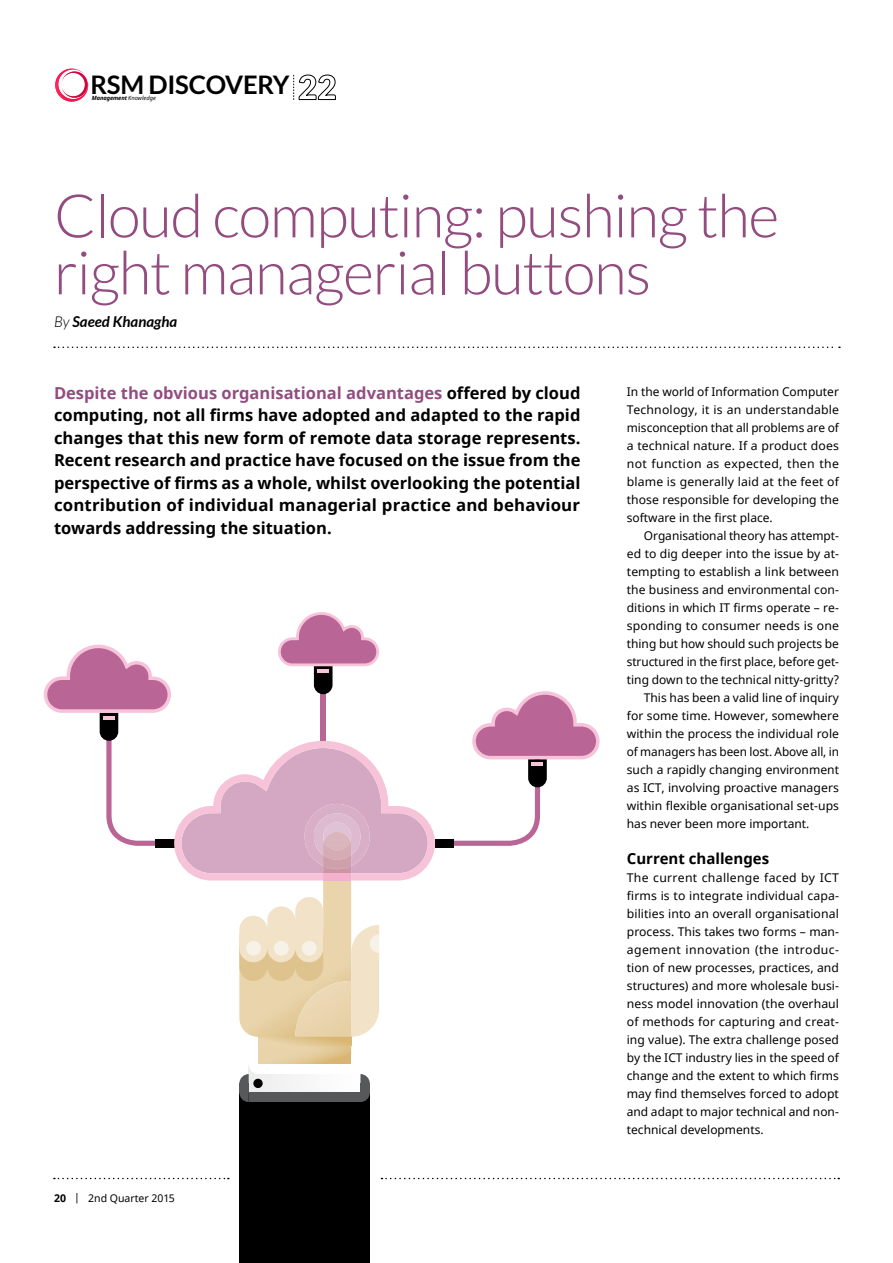
<style>
.page{position:relative;width:893px;height:1263px;background:#fff}
.page>*{position:absolute;margin:0;border:0;box-sizing:border-box;transform-origin:0 0}
.t1{font:300 60px/57px "Lato";letter-spacing:-.02em;color:#934c80}
.t2{font:700 25.65px "Lato";letter-spacing:-.01em;color:#000}
.t3{font:700 16.5px/22.5px "Noto Sans";color:#000;text-align:justify}
.t4{font:700 15px "Noto Sans";color:#000}
.t5{font:italic 700 15px "Lato";color:#000}
.t6{font:12px/18px "Noto Sans";color:#000;text-align:justify}
.t7{font:10.5px "Noto Sans";color:#000}
.t8{font:italic 700 5.7px "Noto Sans";letter-spacing:-.02em;color:#000}
.s1{font-weight:400}
.s2{font-weight:300}
.s3{color:#934c80}
.s4{font-weight:700}
</style>
<div class="page">
<svg style="left:54px;top:347px;width:786px;height:1px"></svg>
<svg style="left:54px;top:1178px;width:175px;height:1px"></svg>
<svg style="left:381px;top:1178px;width:458px;height:1px"></svg>
<svg style="left:55px;top:69px;width:27px;height:33px"></svg>
<img style="left:62px;top:72px;width:26px;height:26px">
<svg style="left:293px;top:75px;width:43px;height:25px"></svg>
<svg style="left:258px;top:1037px;width:93px;height:9px"></svg>
<div style="left:249px;top:1065px;width:111px;height:28px;background:#f6f6f7"></div>
<div style="left:253px;top:1079px;width:10px;height:9px;background:#000;border-radius:50%"></div>
<div style="left:258px;top:1065px;width:93px;height:9px;background:#fff"></div>
<div style="left:239px;top:1093px;width:131px;height:170px;background:#000"></div>
<svg style="left:351px;top:1046px;width:19px;height:56px"></svg>
<div style="left:360px;top:1083px;width:10px;height:10px;background:#57585a"></div>
<svg style="left:239px;top:1065px;width:19px;height:37px"></svg>
<div style="left:239px;top:1083px;width:10px;height:10px;background:#57585a"></div>
<div style="left:249px;top:1093px;width:111px;height:9px;background:#57585a"></div>
<svg style="left:44px;top:612px;width:556px;height:425px"></svg>
<div style="left:323px;top:873px;width:28px;height:7px;background:#f3b1cd"></div>
<h2 class="t2" style="left:90px;top:70px;width:201px">RSM DISCOVERY</h2>
<p class="t8" style="left:92px;top:94px;width:66px">Management <span class="s1">Knowledge</span></p>
<h1 class="t1" style="left:54px;top:188px;width:727px">Cloud computing: pushing the right managerial buttons</h1>
<p class="t5" style="left:54px;top:313px;width:125px"><span class="s2">By</span> Saeed Khanagha</p>
<p class="t3" style="left:54px;top:381px;width:528px"><span class="s3">Despite the obvious organisational advantages</span> offered by cloud computing, not all firms have adopted and adapted to the rapid changes that this new form of remote data storage represents.<br>Recent research and practice have focused on the issue from the perspective of firms as a whole, whilst overlooking the potential contribution of individual managerial practice and behaviour towards addressing the situation.</p>
<p class="t7" style="left:54px;top:1191px;width:122px"><span class="s4">20</span> | 2nd Quarter 2015</p>
<p class="t6" style="left:627px;top:382px;width:214px">In the world of Information Computer Technology, it is an understandable misconception that all problems are of a technical nature. If a product does not function as expected, then the blame is generally laid at the feet of those responsible for developing the software in the first place.</p>
<p class="t6" style="left:644px;top:526px;width:197px">Organisational theory has attempt-</p>
<p class="t6" style="left:627px;top:544px;width:214px">ed to dig deeper into the issue by at-</p>
<p class="t6" style="left:627px;top:562px;width:214px">tempting to establish a link between</p>
<p class="t6" style="left:627px;top:580px;width:214px">the business and environmental con-</p>
<p class="t6" style="left:627px;top:598px;width:214px">ditions in which IT firms operate – re-</p>
<p class="t6" style="left:627px;top:616px;width:214px">sponding to consumer needs is one</p>
<p class="t6" style="left:627px;top:634px;width:214px">thing but how should such projects be</p>
<p class="t6" style="left:627px;top:652px;width:214px">structured in the first place, before get-</p>
<p class="t6" style="left:627px;top:670px;width:214px">ting down to the technical nitty-gritty?</p>
<p class="t6" style="left:644px;top:688px;width:197px">This has been a valid line of inquiry</p>
<p class="t6" style="left:627px;top:706px;width:214px">for some time. However, somewhere</p>
<p class="t6" style="left:627px;top:724px;width:214px">within the process the individual role</p>
<p class="t6" style="left:627px;top:742px;width:214px">of managers has been lost. Above all, in</p>
<p class="t6" style="left:627px;top:760px;width:214px">such a rapidly changing environment</p>
<p class="t6" style="left:627px;top:778px;width:214px">as ICT, involving proactive managers</p>
<p class="t6" style="left:627px;top:796px;width:214px">within flexible organisational set-ups</p>
<p class="t6" style="left:627px;top:814px;width:184px">has never been more important.</p>
<p class="t4" style="left:627px;top:848px;width:144px">Current challenges</p>
<p class="t6" style="left:627px;top:868px;width:214px">The current challenge faced by ICT firms is to integrate individual capa&shy;bilities into an overall organisational process. This takes two forms – man&shy;agement innovation (the introduc&shy;tion of new processes, practices, and structures) and more wholesale busi&shy;ness model innovation (the overhaul of methods for capturing and creat&shy;ing value). The extra challenge posed by the ICT industry lies in the speed of change and the extent to which firms may find themselves forced to adopt and adapt to major technical and non&shy;technical developments.</p>
</div>
